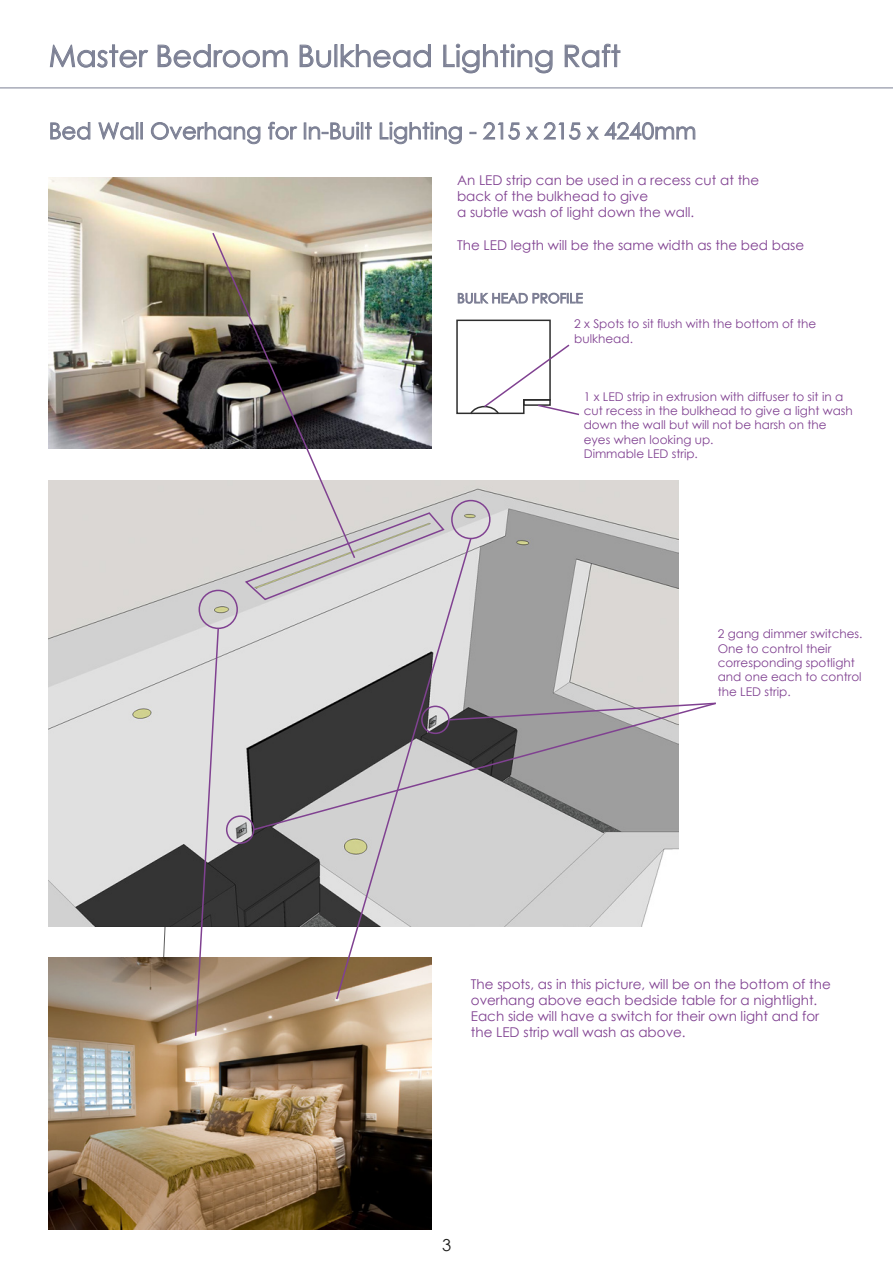
<style>
.page{position:relative;width:893px;height:1263px;background:#fff}
.page>*{position:absolute;margin:0;border:0;box-sizing:border-box;transform-origin:0 0}
.t1{font:30px "Century Gothic";color:#7c8094}
.t2{font:22.5px "Century Gothic";color:#7c8094}
.t3{font:16.5px "Century Gothic";color:#1d1d1b}
.t4{font:13.5px/16.2px "Century Gothic";color:#804191}
.t5{font:12px/14.4px "Century Gothic";color:#804191}
</style>
<div class="page">
<svg style="left:153px;top:926px;width:19px;height:32px"></svg>
<img style="left:49px;top:177px;width:383px;height:272px">
<img style="left:49px;top:958px;width:383px;height:271px">
<hr style="left:0;top:88px;width:893px;height:1px;background:#7c8094">
<svg style="left:50px;top:44px;width:98px;height:23px"></svg>
<svg style="left:158px;top:44px;width:129px;height:23px"></svg>
<svg style="left:300px;top:45px;width:31px;height:22px"></svg>
<svg style="left:341px;top:44px;width:90px;height:23px"></svg>
<svg style="left:443px;top:44px;width:109px;height:29px"></svg>
<svg style="left:565px;top:44px;width:55px;height:23px"></svg>
<svg style="left:50px;top:122px;width:40px;height:18px"></svg>
<svg style="left:98px;top:122px;width:45px;height:18px"></svg>
<svg style="left:151px;top:122px;width:109px;height:22px"></svg>
<svg style="left:268px;top:122px;width:29px;height:18px"></svg>
<svg style="left:304px;top:122px;width:68px;height:18px"></svg>
<svg style="left:380px;top:122px;width:82px;height:22px"></svg>
<svg style="left:470px;top:132px;width:6px;height:2px"></svg>
<svg style="left:483px;top:122px;width:37px;height:18px"></svg>
<svg style="left:526px;top:122px;width:54px;height:18px"></svg>
<svg style="left:586px;top:122px;width:109px;height:18px"></svg>
<img style="left:49px;top:480px;width:629px;height:446px">
<div style="left:199px;top:590px;width:39px;height:39px;border:2px solid #804191;border-radius:50%"></div>
<div style="left:451px;top:500px;width:40px;height:39px;border:2px solid #804191;border-radius:50%"></div>
<svg style="left:194px;top:627px;width:26px;height:410px;background:#b6aead"></svg>
<svg style="left:335px;top:537px;width:138px;height:464px;background:#ccc8c6"></svg>
<svg style="left:244px;top:511px;width:202px;height:90px;background:#d2cfd1"></svg>
<img style="left:211px;top:231px;width:146px;height:329px">
<svg style="left:458px;top:293px;width:125px;height:11px"></svg>
<svg style="left:456px;top:319px;width:123px;height:97px"></svg>
<div style="left:226px;top:815px;width:28px;height:29px;border:2px solid #804191;border-radius:50%"></div>
<svg style="left:252px;top:701px;width:427px;height:130px;background:#8c8b8d"></svg>
<svg style="left:447px;top:702px;width:269px;height:19px;background:#afa9b0"></svg>
<h1 class="t1" style="left:49px;top:35px;width:574px">Master Bedroom Bulkhead Lighting Raft</h1>
<h2 class="t2" style="left:49px;top:115px;width:649px">Bed Wall Overhang for In-Built Lighting - 215 x 215 x 4240mm</h2>
<p class="t4" style="left:457px;top:172px;width:304px">An LED strip can be used in a recess cut at the back of the bulkhead to give<br>a subtle wash of light down the wall.</p>
<p class="t4" style="left:457px;top:237px;width:349px">The LED legth will be the same width as the bed base</p>
<p class="t5" style="left:574px;top:316px;width:243px">2 x Spots to sit flush with the bottom of the bulkhead.</p>
<p class="t5" style="left:584px;top:389px;width:271px">1 x LED strip in extrusion with diffuser to sit in a cut recess in the bulkhead to give a light wash down the wall but will not be harsh on the eyes when looking up.<br>Dimmable LED strip.</p>
<p class="t5" style="left:718px;top:626px;width:146px">2 gang dimmer switches.<br>One to control their corresponding spotlight and one each to control the LED strip.</p>
<p class="t4" style="left:471px;top:975px;width:361px">The spots, as in this picture, will be on the bottom of the overhang above each bedside table for a nightlight.<br>Each side will have a switch for their own light and for the LED strip wall wash as above.</p>
<p class="t3" style="left:442px;top:1234px;width:11px">3</p>
</div>
